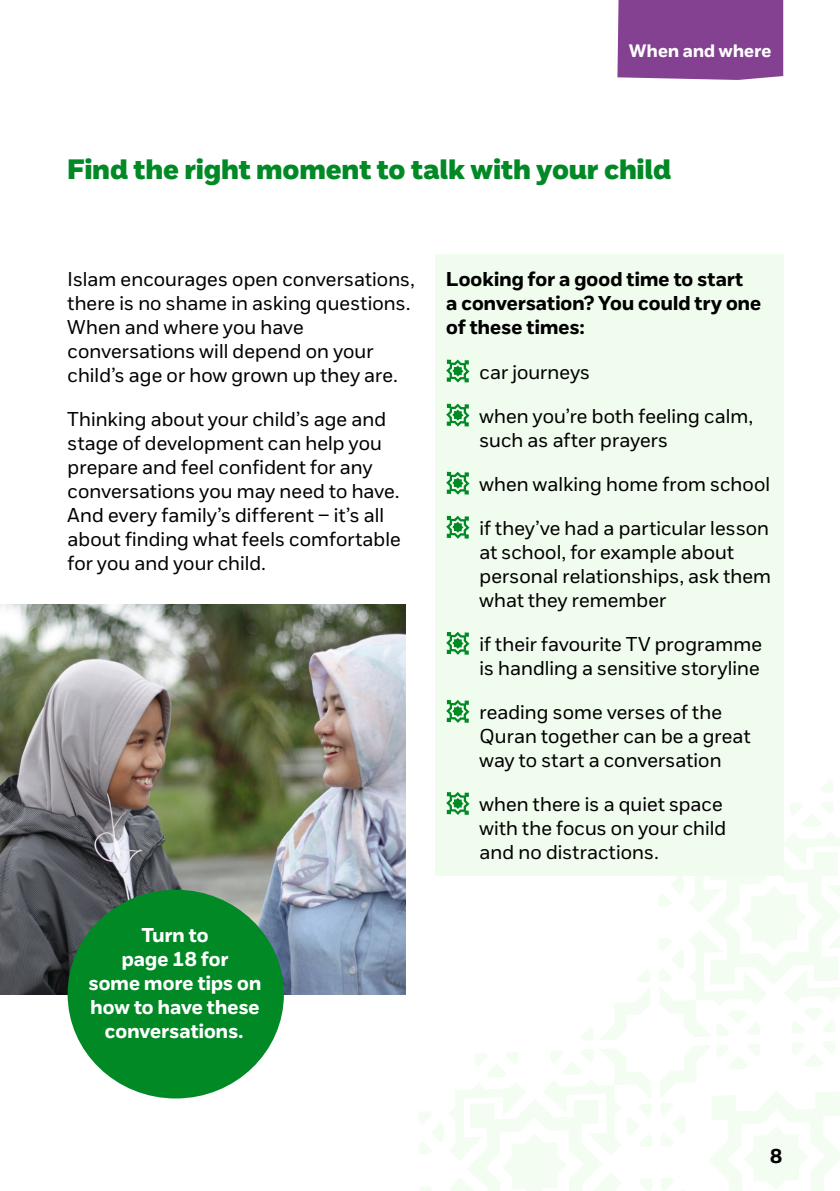
<style>
.page{position:relative;width:840px;height:1191px;background:#fff}
.page>*{position:absolute;margin:0;border:0;box-sizing:border-box;transform-origin:0 0}
.Standfirst_heading_2{font:28px "NSPCC Headline";letter-spacing:.01em;color:#018926}
.Bullet_FINAL_Brush_1{font:20px/24px "NSPCC";letter-spacing:.005em;color:#000}
.Body_16_19{font:20px/24px "NSPCC";letter-spacing:.005em;color:#000}
.Body_16_19-2{font:700 20px/24px "NSPCC";letter-spacing:.01em;color:#000}
.Body_16_19-3{font:700 20px/24px "NSPCC";letter-spacing:.01em;color:#fff;text-align:center}
.t1{font:700 18px "NSPCC";letter-spacing:.015em;color:#fff}
</style>
<div class="page">
<svg style="left:820px;top:780px;width:13px;height:12px"></svg>
<svg style="left:419px;top:1049px;width:232px;height:142px"></svg>
<svg style="left:581px;top:969px;width:69px;height:71px"></svg>
<svg style="left:659px;top:800px;width:180px;height:391px"></svg>
<div style="left:617px;top:0;width:165px;height:80px;background:#844191"></div>
<img style="left:0;top:604px;width:405px;height:390px">
<div style="left:68px;top:889px;width:216px;height:209px;background:#018926;border-radius:50%"></div>
<div style="left:434px;top:254px;width:348px;height:622px;background:#f0fced"></div>
<svg style="left:446px;top:359px;width:23px;height:23px"></svg>
<svg style="left:446px;top:403px;width:23px;height:23px"></svg>
<svg style="left:446px;top:471px;width:23px;height:23px"></svg>
<svg style="left:446px;top:516px;width:23px;height:23px"></svg>
<svg style="left:446px;top:632px;width:23px;height:23px"></svg>
<svg style="left:446px;top:700px;width:23px;height:23px"></svg>
<svg style="left:446px;top:792px;width:23px;height:23px"></svg>
<p class="t1" style="left:629px;top:39px;width:144px">When and where</p>
<p class="Standfirst_heading_2" style="left:67px;top:152px;width:604px">Find the right moment to talk with your child</p>
<p class="Body_16_19" style="left:68px;top:267px;width:348px">Islam encourages open conversations, there is no shame in asking questions.<br>When and where you have conversations will depend on your child’s age or how grown up they are.</p>
<p class="Body_16_19" style="left:68px;top:407px;width:334px">Thinking about your child’s age and stage of development can help you prepare and feel confident for any conversations you may need to have.<br>And every family’s different – it’s all about finding what feels comfortable for you and your child.</p>
<p class="Body_16_19-3" style="left:89px;top:923px;width:174px">Turn to<br>page 18 for<br>some more tips on how to have these conversations.</p>
<p class="Body_16_19-2" style="left:446px;top:267px;width:316px">Looking for a good time to start<br>a conversation? You could try one of these times:</p>
<p class="Bullet_FINAL_Brush_1" style="left:479px;top:359px;width:112px">car journeys</p>
<p class="Bullet_FINAL_Brush_1" style="left:479px;top:403px;width:275px">when you’re both feeling calm, such as after prayers</p>
<p class="Bullet_FINAL_Brush_1" style="left:479px;top:471px;width:292px">when walking home from school</p>
<p class="Bullet_FINAL_Brush_1" style="left:479px;top:515px;width:293px">if they’ve had a particular lesson at school, for example about personal relationships, ask them what they remember</p>
<p class="Bullet_FINAL_Brush_1" style="left:479px;top:631px;width:284px">if their favourite TV programme is handling a sensitive storyline</p>
<p class="Bullet_FINAL_Brush_1" style="left:479px;top:699px;width:272px">reading some verses of the<br>Quran together can be a great way to start a conversation</p>
<p class="Bullet_FINAL_Brush_1" style="left:479px;top:792px;width:248px">when there is a quiet space with the focus on your child and no distractions.</p>
<p class="Body_16_19-2" style="left:769px;top:1143px;width:14px">8</p>
</div>
